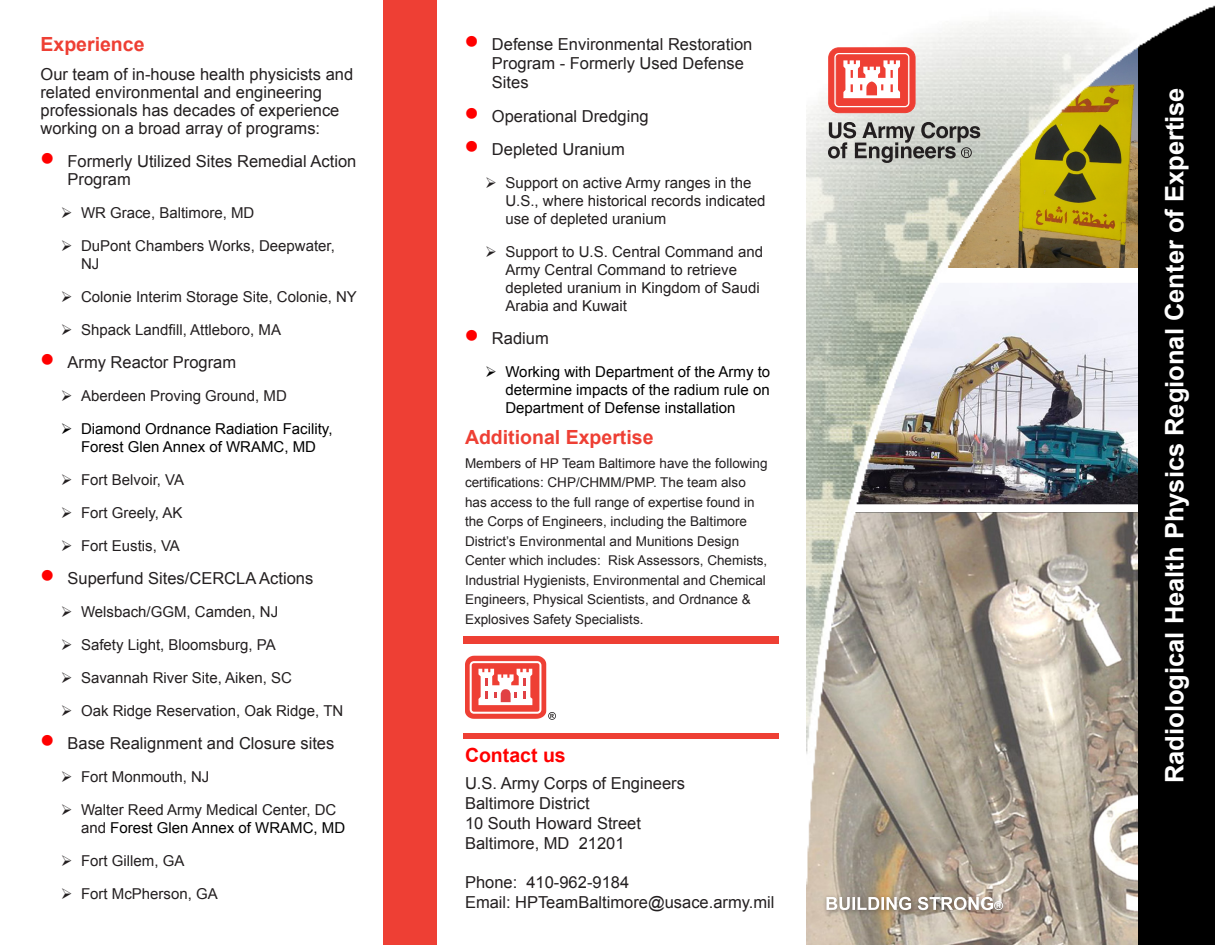
<style>
.page{position:relative;width:1215px;height:945px;background:#fff}
.page>*{position:absolute;margin:0;border:0;box-sizing:border-box;transform-origin:0 0}
.t1{font:700 25.5px "Arial";color:#fff}
.t2{font:700 19.5px "Arial";color:#ee3f34}
.t3{font:700 19.5px "Arial";color:#f00}
.t4{font:16.5px/19.8px "Arial";color:#231f20}
.t5{font:15px/18px "Arial";color:#231f20}
.t6{font:15px/18px "Arial";color:#000;text-align:center}
.t7{font:13.5px/19.5px "Arial";color:#231f20}
.s1{color:#f00}
.s2{color:#000}
</style>
<div class="page">
<div style="left:383px;top:0;width:54px;height:945px;background:#ee3f34"></div>
<img style="left:806px;top:5px;width:409px;height:940px">
<div style="left:829px;top:48px;width:86px;height:65px;background:#ee3f34;border-radius:10px"></div>
<div style="left:829px;top:48px;width:86px;height:65px;border:1px solid #ee3f34;border-radius:10px"></div>
<div style="left:834px;top:53px;width:75px;height:54px;border:3px solid #fff;border-radius:3px"></div>
<div style="left:836px;top:55px;width:72px;height:50px;background:#ee3f34;border-radius:3px"></div>
<div style="left:836px;top:55px;width:72px;height:51px;border:1px solid #ee3f34;border-radius:3px"></div>
<svg style="left:843px;top:60px;width:57px;height:38px"></svg>
<svg style="left:828px;top:122px;width:152px;height:41px;background:#9c9d99"></svg>
<div style="left:823px;top:894px;width:186px;height:22px;background:#231f20;opacity:.5"></div>
<svg style="left:827px;top:897px;width:176px;height:13px"></svg>
<svg style="left:465px;top:656px;width:91px;height:64px"></svg>
<div style="left:463px;top:733px;width:316px;height:6px;background:#ee3f34"></div>
<div style="left:463px;top:637px;width:316px;height:7px;background:#ee3f34"></div>
<h2 class="t2" style="left:41px;top:31px;width:106px">Experience</h2>
<p class="t4" style="left:40px;top:66px;width:314px;line-height:18px">Our team of in-house health physicists and related environmental and engineering professionals has decades of experience working on a broad array of programs:</p>
<p class="t4" style="left:68px;top:153px;width:290px;line-height:18px;text-indent:-27px"><span class="s1">•</span> Formerly Utilized Sites Remedial Action<br>Program</p>
<p class="t5" style="left:61px;top:204px;width:195px">➢ WR Grace, Baltimore, MD</p>
<p class="t5" style="left:81px;top:237px;width:256px;text-indent:-20px">➢ DuPont Chambers Works, Deepwater,<br>NJ</p>
<p class="t5" style="left:61px;top:288px;width:298px">➢ Colonie Interim Storage Site, Colonie, NY</p>
<p class="t5" style="left:61px;top:321px;width:222px">➢ Shpack Landfill, Attleboro, MA</p>
<p class="t4" style="left:40px;top:353px;width:197px"><span class="s1">•</span> Army Reactor Program</p>
<p class="t5" style="left:61px;top:387px;width:228px">➢ Aberdeen Proving Ground, MD</p>
<p class="t6" style="left:61px;top:420px;width:273px">➢ Diamond Ordnance Radiation Facility,<br>Forest Glen Annex of WRAMC, MD</p>
<p class="t5" style="left:61px;top:471px;width:125px">➢ Fort Belvoir, VA</p>
<p class="t5" style="left:61px;top:504px;width:123px">➢ Fort Greely, AK</p>
<p class="t5" style="left:61px;top:537px;width:121px">➢ Fort Eustis, VA</p>
<p class="t4" style="left:40px;top:569px;width:274px"><span class="s1">•</span> Superfund Sites/CERCLA Actions</p>
<p class="t5" style="left:61px;top:603px;width:219px">➢ Welsbach/GGM, Camden, NJ</p>
<p class="t5" style="left:61px;top:636px;width:217px">➢ Safety Light, Bloomsburg, PA</p>
<p class="t5" style="left:61px;top:669px;width:233px">➢ Savannah River Site, Aiken, SC</p>
<p class="t5" style="left:61px;top:702px;width:284px">➢ Oak Ridge Reservation, Oak Ridge, TN</p>
<p class="t4" style="left:40px;top:734px;width:295px"><span class="s1">•</span> Base Realignment and Closure sites</p>
<p class="t5" style="left:61px;top:768px;width:150px">➢ Fort Monmouth, NJ</p>
<p class="t5" style="left:81px;top:801px;width:266px;text-indent:-20px">➢ Walter Reed Army Medical Center, DC and <span class="s2">Forest Glen Annex of WRAMC, MD</span></p>
<p class="t5" style="left:61px;top:852px;width:125px">➢ Fort Gillem, GA</p>
<p class="t5" style="left:61px;top:885px;width:158px">➢ Fort McPherson, GA</p>
<p class="t4" style="left:492px;top:35px;width:262px;line-height:18.9px;text-indent:-27px"><span class="s1">•</span> Defense Environmental Restoration<br>Program - Formerly Used Defense<br>Sites</p>
<p class="t4" style="left:465px;top:106px;width:185px"><span class="s1">•</span> Operational Dredging</p>
<p class="t4" style="left:465px;top:140px;width:161px"><span class="s1">•</span> Depleted Uranium</p>
<p class="t5" style="left:505px;top:174px;width:262px;text-indent:-20px">➢ Support on active Army ranges in the<br>U.S., where historical records indicated use of depleted uranium</p>
<p class="t5" style="left:505px;top:243px;width:259px;text-indent:-20px">➢ Support to U.S. Central Command and<br>Army Central Command to retrieve depleted uranium in Kingdom of Saudi<br>Arabia and Kuwait</p>
<p class="t4" style="left:465px;top:329px;width:85px"><span class="s1">•</span> Radium</p>
<p class="t6" style="left:505px;top:363px;width:266px;text-align:justify;text-indent:-20px">➢ Working with Department of the Army to determine impacts of the radium rule on Department of Defense installation</p>
<h2 class="t2" style="left:465px;top:424px;width:190px">Additional Expertise</h2>
<p class="t7" style="left:465px;top:454px;width:304px">Members of HP Team Baltimore have the following certifications: CHP/CHMM/PMP. The team also has access to the full range of expertise found in the Corps of Engineers, including the Baltimore District’s Environmental and Munitions Design Center which includes: Risk Assessors, Chemists, Industrial Hygienists, Environmental and Chemical Engineers, Physical Scientists, and Ordnance &amp; Explosives Safety Specialists.</p>
<h2 class="t3" style="left:465px;top:742px;width:102px">Contact us</h2>
<p class="t4" style="left:465px;top:774px;width:222px">U.S. Army Corps of Engineers<br>Baltimore District<br>10 South Howard Street<br>Baltimore, MD 21201</p>
<p class="t4" style="left:465px;top:873px;width:311px">Phone: 410-962-9184<br>Email: HPTeamBaltimore@usace.army.mil</p>
<h1 class="t1" style="left:1157px;top:783px;width:697px;rotate:-90deg">Radiological Health Physics Regional Center of Expertise</h1>
</div>
